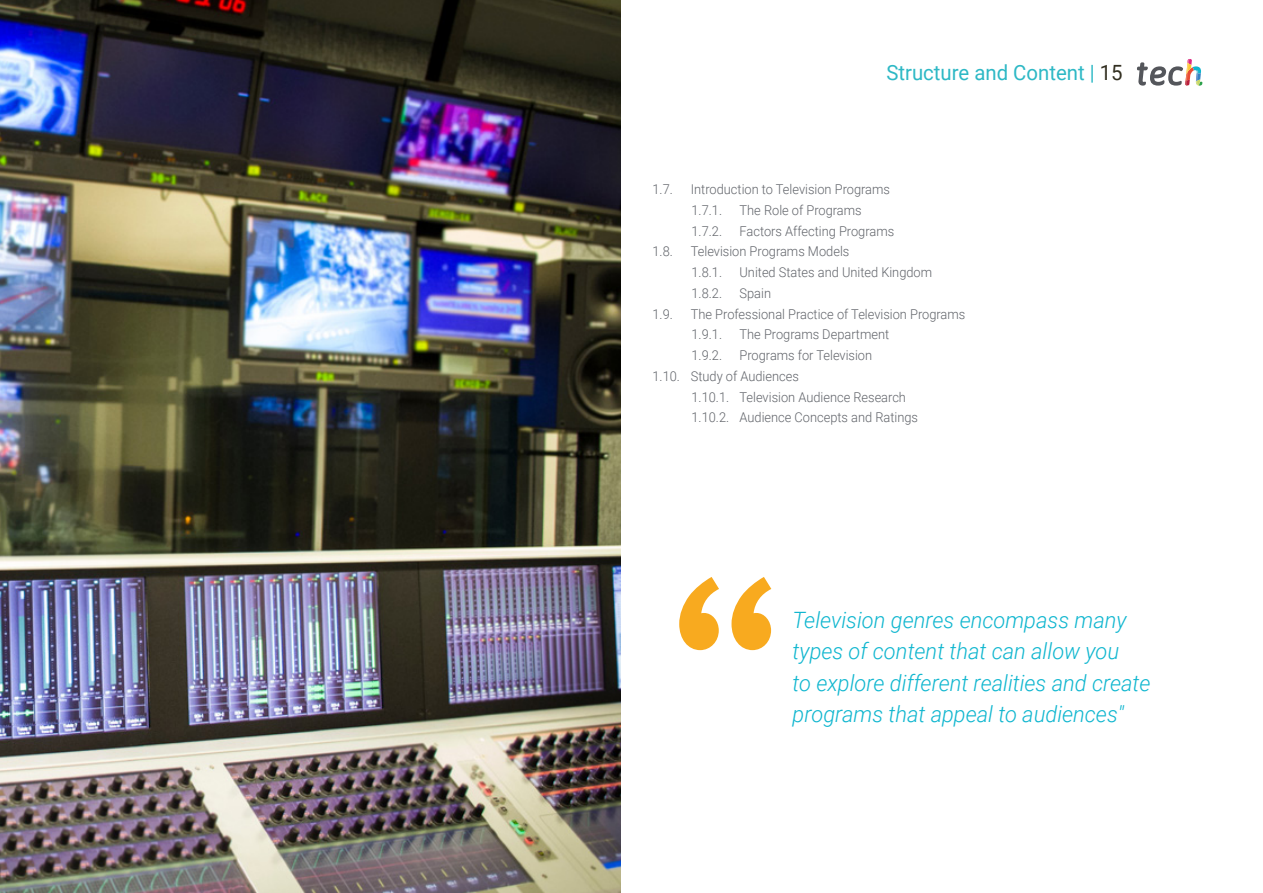
<style>
.page{position:relative;width:1263px;height:893px;background:#fff}
.page>*{position:absolute;margin:0;border:0;box-sizing:border-box;transform-origin:0 0}
.t1{font:italic 300 22.5px/31.5px "Roboto";color:#0fb6cf}
.t2{font:21px "Roboto";color:#2db8c5}
.t3{font:300 13.5px/20.7px "Roboto";color:#61646a;scale:.95 1}
.s1{color:#312e20}
</style>
<div class="page">
<img style="left:0;top:0;width:621px;height:893px">
<svg style="left:679px;top:577px;width:92px;height:73px"></svg>
<svg style="left:1137px;top:59px;width:65px;height:27px"></svg>
<h2 class="t2" style="left:886px;top:57px;width:238px">Structure and Content | <span class="s1">15</span></h2>
<p class="t3" style="left:652px;top:179px;width:23px">1.7.</p>
<p class="t3" style="left:691px;top:179px;width:211px">Introduction to Television Programs<br>1.7.1.</p>
<p class="t3" style="left:739px;top:199px;width:130px">The Role of Programs</p>
<p class="t3" style="left:691px;top:220px;width:34px">1.7.2.</p>
<p class="t3" style="left:739px;top:220px;width:164px">Factors Affecting Programs</p>
<p class="t3" style="left:652px;top:241px;width:23px">1.8.</p>
<p class="t3" style="left:691px;top:241px;width:168px">Television Programs Models<br>1.8.1.</p>
<p class="t3" style="left:739px;top:262px;width:204px">United States and United Kingdom</p>
<p class="t3" style="left:691px;top:282px;width:34px">1.8.2.</p>
<p class="t3" style="left:739px;top:282px;width:35px">Spain</p>
<p class="t3" style="left:652px;top:303px;width:23px">1.9.</p>
<p class="t3" style="left:691px;top:303px;width:290px">The Professional Practice of Television Programs<br>1.9.1.</p>
<p class="t3" style="left:739px;top:324px;width:159px">The Programs Department</p>
<p class="t3" style="left:652px;top:344px;width:233px;text-indent:87px">Programs for Television<br>1.10. Study of Audiences</p>
<p class="t3" style="left:691px;top:386px;width:240px">1.10.1. Television Audience Research<br>1.10.2. Audience Concepts and Ratings</p>
<p class="t3" style="left:691px;top:344px;width:34px">1.9.2.</p>
<h1 class="t1" style="left:793px;top:603px;width:359px">Television genres encompass many types of content that can allow you<br>to explore different realities and create programs that appeal to audiences"</h1>
</div>
